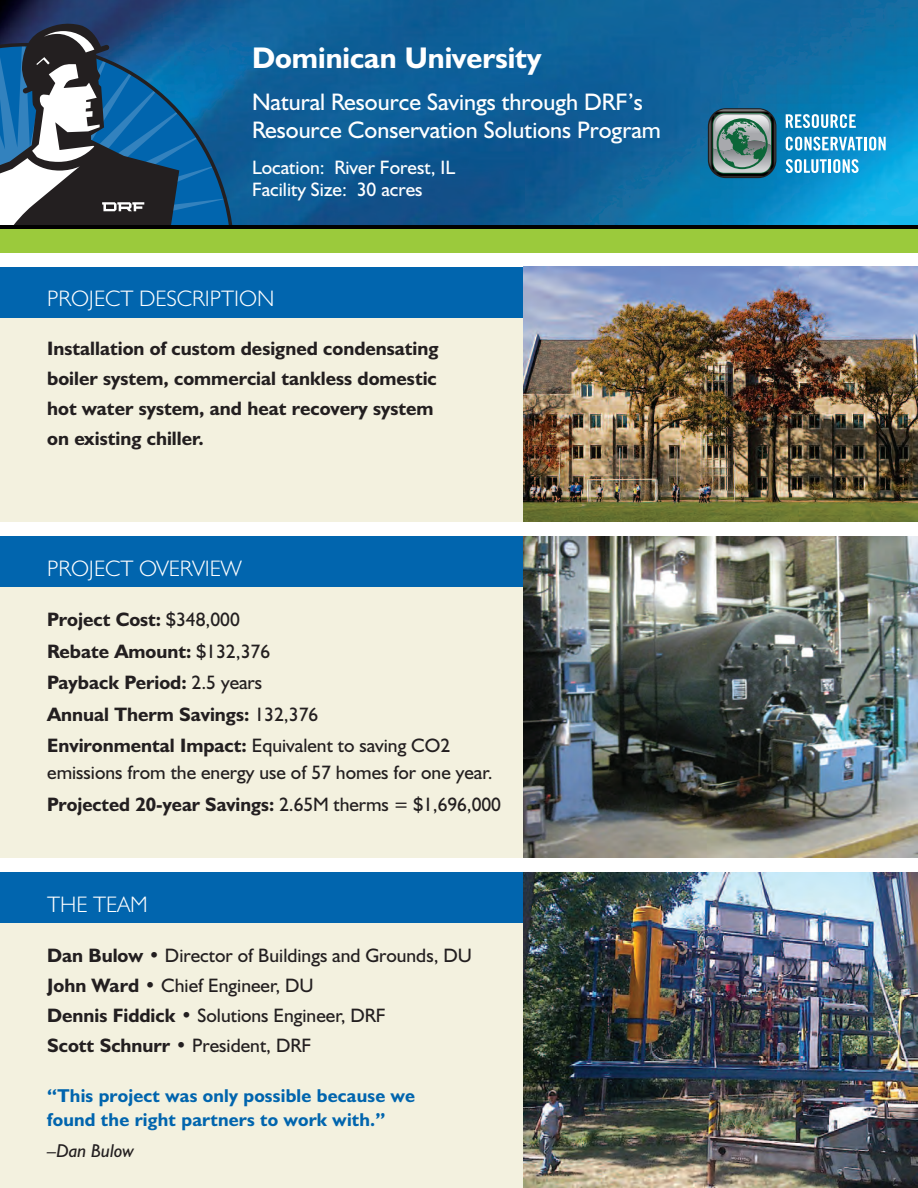
<style>
.page{position:relative;width:918px;height:1188px;background:#fff}
.page>*{position:absolute;margin:0;border:0;box-sizing:border-box;transform-origin:0 0}
.t1{font:700 30px "Humanist 521 BT";color:#fff}
.t2{font:24px/28.5px "Humanist 521 BT";color:#fff}
.t3{font:300 22.5px "Humanist 521 BT";color:#fff}
.t4{font:700 19.5px/31.5px "Humanist 521 BT";color:#231f20}
.t5{font:19.5px/30px "Humanist 521 BT";color:#231f20}
.t6{font:19.5px/22.5px "Humanist 521 BT";color:#fff}
.t7{font:700 18.75px/23.7px "Humanist 521 BT";letter-spacing:.01em;color:#0165ae}
.t8{font:italic 18.75px "Humanist 521 BT";color:#231f20}
.s1{font-weight:400}
.s2{font-weight:700}
</style>
<div class="page">
<img style="left:0;top:0;width:918px;height:225px">
<div style="left:0;top:271px;width:523px;height:251px;background:#f3f1df"></div>
<div style="left:0;top:549px;width:523px;height:309px;background:#f3f1df"></div>
<div style="left:0;top:912px;width:523px;height:276px;background:#f3f1df"></div>
<svg style="left:786px;top:114px;width:70px;height:14px"></svg>
<svg style="left:786px;top:137px;width:100px;height:14px"></svg>
<svg style="left:786px;top:159px;width:41px;height:14px"></svg>
<hr style="left:828px;top:159px;width:3px;height:14px;background:#fff">
<svg style="left:833px;top:159px;width:26px;height:14px"></svg>
<svg style="left:708px;top:108px;width:68px;height:70px"></svg>
<svg style="left:709px;top:109px;width:66px;height:68px;background:#6e8580"></svg>
<div style="left:717px;top:118px;width:51px;height:51px;border:2px solid #0c6638;border-radius:50%"></div>
<div style="left:0;top:267px;width:918px;height:51px;background:#0165ae"></div>
<div style="left:0;top:536px;width:918px;height:51px;background:#0165ae"></div>
<div style="left:0;top:873px;width:918px;height:50px;background:#0165ae"></div>
<img style="left:523px;top:267px;width:395px;height:255px">
<img style="left:523px;top:537px;width:395px;height:321px">
<img style="left:523px;top:873px;width:395px;height:315px">
<svg style="left:0;top:24px;width:234px;height:201px;background:#366487"></svg>
<div style="left:0;top:225px;width:918px;height:28px;background:#9bca3c"></div>
<hr style="left:0;top:225px;width:918px;height:3px;background:#010101">
<h1 class="t1" style="left:252px;top:48px;width:291px">Dominican University</h1>
<p class="t2" style="left:252px;top:90px;width:410px">Natural Resource Savings through DRF’s<br>Resource Conservation Solutions Program</p>
<p class="t6" style="left:252px;top:158px;width:205px">Location: River Forest, IL<br>Facility Size: 30 acres</p>
<p class="t3" style="left:47px;top:291px;width:229px">PROJECT DESCRIPTION</p>
<p class="t4" style="left:47px;top:335px;width:393px;line-height:30px">Installation of custom designed condensating boiler system, commercial tankless domestic hot water system, and heat recovery system on existing chiller.</p>
<p class="t3" style="left:47px;top:561px;width:196px">PROJECT OVERVIEW</p>
<p class="t4" style="left:47px;top:606px;width:405px">Project Cost: <span class="s1">$348,000<br></span>Rebate Amount: <span class="s1">$132,376<br></span>Payback Period: <span class="s1">2.5 years<br></span>Annual Therm Savings: <span class="s1">132,376<br></span>Environmental Impact: <span class="s1">Equivalent to saving CO2</span></p>
<p class="t5" style="left:47px;top:759px;width:455px;line-height:31.5px">emissions from the energy use of 57 homes for one year.<br><span class="s2">Projected 20-year Savings:</span> 2.65M therms = $1,696,000</p>
<p class="t3" style="left:47px;top:897px;width:102px">THE TEAM</p>
<p class="t5" style="left:47px;top:942px;width:426px"><span class="s2">Dan Bulow •</span> Director of Buildings and Grounds, DU <span class="s2">John Ward •</span> Chief Engineer, DU<br><span class="s2">Dennis Fiddick •</span> Solutions Engineer, DRF<br><span class="s2">Scott Schnurr •</span> President, DRF</p>
<p class="t7" style="left:47px;top:1086px;width:369px">“This project was only possible because we found the right partners to work with.”</p>
<p class="t8" style="left:47px;top:1144px;width:89px">–Dan Bulow</p>
</div>
